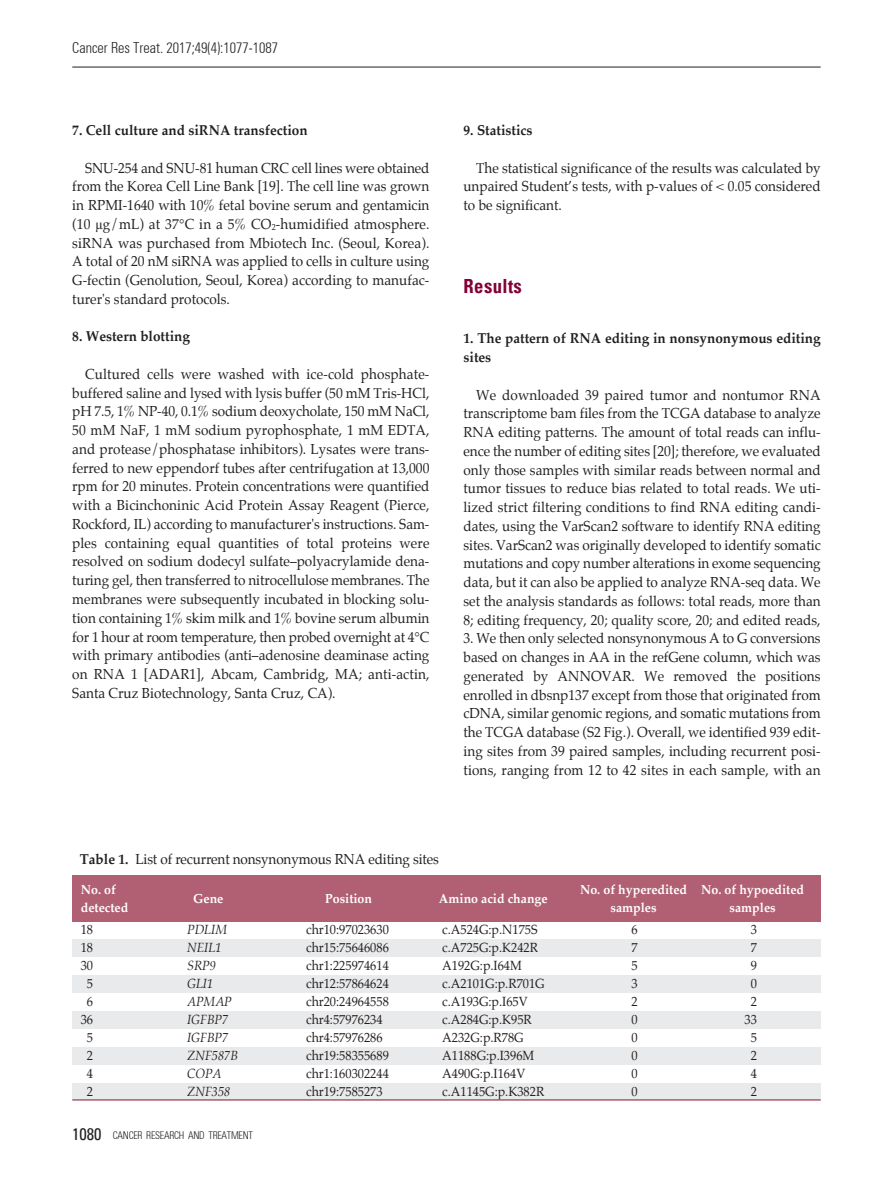
<style>
.page{position:relative;width:893px;height:1191px;background:#fff}
.page>*{position:absolute;margin:0;border:0;box-sizing:border-box;transform-origin:0 0}
.t1{font:700 condensed 19.5px "Univers";letter-spacing:.025em;color:#840037;scale:.95 1}
.t2{font:300 condensed 15px "Univers";color:#231f20;scale:.95 1}
.t3{font:14.25px/18.8px "Palatino";color:#231f20;text-align:justify;scale:.95 1}
.t4{font:700 14.25px/18.8px "Palatino";color:#231f20;scale:.95 1}
.t5{font:13.05px "Palatino";color:#231f20;scale:.95 1}
.t6{font:700 13.05px "Palatino";color:#fff;scale:.95 1}
.t7{font:italic 13.05px "Palatino";color:#231f20;scale:.95 1}
.t8{font:300 condensed 10.5px "Univers";letter-spacing:-.025em;color:#231f20;scale:.95 1}
.s1{font-family:"Times New Roman"}
.s2{font-size:8.55px}
.s3{font-weight:700}
.s4{font-weight:400;font-size:16.5px}
</style>
<div class="page">
<hr style="left:72px;top:67px;width:749px;height:1px;background:#231f20">
<div style="left:72px;top:874px;width:749px;height:47px;background:#b06072"></div>
<div style="left:72px;top:939px;width:749px;height:17px;background:#e9eaeb"></div>
<div style="left:72px;top:975px;width:749px;height:17px;background:#e9eaeb"></div>
<div style="left:72px;top:1011px;width:749px;height:17px;background:#e9eaeb"></div>
<div style="left:72px;top:1047px;width:749px;height:17px;background:#e9eaeb"></div>
<div style="left:72px;top:1083px;width:749px;height:17px;background:#e9eaeb"></div>
<hr style="left:72px;top:1099px;width:749px;height:1px;background:#b06072">
<p class="t2" style="left:72px;top:39px;width:218px">Cancer Res Treat. 2017;49(4):1077-1087</p>
<p class="t4" style="left:72px;top:122px;width:249px">7. Cell culture and siRNA transfection</p>
<p class="t3" style="left:72px;top:159px;width:377px;text-indent:13px">SNU-254 and SNU-81 human CRC cell lines were obtained from the Korea Cell Line Bank [19]. The cell line was grown in RPMI-1640 with 10% fetal bovine serum and gentamicin (10 <span class="s1">µ</span>g/mL) at 37°C in a 5% CO<span class="s2">2</span>-humidified atmosphere. siRNA was purchased from Mbiotech Inc. (Seoul, Korea).<br>A total of 20 nM siRNA was applied to cells in culture using G-fectin (Genolution, Seoul, Korea) according to manufac&shy;turer's standard protocols.</p>
<p class="t4" style="left:72px;top:328px;width:125px">8. Western blotting</p>
<p class="t3" style="left:72px;top:366px;width:377px;text-indent:13px">Cultured cells were washed with ice-cold phosphate&shy;buffered saline and lysed with lysis buffer (50 mM Tris-HCl, pH 7.5, 1% NP-40, 0.1% sodium deoxycholate, 150 mM NaCl, 50 mM NaF, 1 mM sodium pyrophosphate, 1 mM EDTA, and protease/phosphatase inhibitors). Lysates were trans&shy;ferred to new eppendorf tubes after centrifugation at 13,000 rpm for 20 minutes. Protein concentrations were quantified with a Bicinchoninic Acid Protein Assay Reagent (Pierce, Rockford, IL) according to manufacturer's instructions. Sam&shy;ples containing equal quantities of total proteins were resolved on sodium dodecyl sulfate–polyacrylamide dena&shy;turing gel, then transferred to nitrocellulose membranes. The membranes were subsequently incubated in blocking solu&shy;tion containing 1% skim milk and 1% bovine serum albumin for 1 hour at room temperature, then probed overnight at 4°C with primary antibodies (anti–adenosine deaminase acting on RNA 1 [ADAR1], Abcam, Cambridg, MA; anti-actin, Santa Cruz Biotechnology, Santa Cruz, CA).</p>
<p class="t4" style="left:463px;top:122px;width:74px">9. Statistics</p>
<p class="t3" style="left:463px;top:159px;width:377px;text-indent:13px">The statistical significance of the results was calculated by unpaired Student’s tests, with p-values of &lt; 0.05 considered to be significant.</p>
<h1 class="t1" style="left:463px;top:274px;width:63px">Results</h1>
<p class="t4" style="left:463px;top:330px;width:377px">1. The pattern of RNA editing in nonsynonymous editing sites</p>
<p class="t3" style="left:463px;top:386px;width:377px;text-indent:13px">We downloaded 39 paired tumor and nontumor RNA transcriptome bam files from the TCGA database to analyze RNA editing patterns. The amount of total reads can influ&shy;ence the number of editing sites [20]; therefore, we evaluated only those samples with similar reads between normal and tumor tissues to reduce bias related to total reads. We uti&shy;lized strict filtering conditions to find RNA editing candi&shy;dates, using the VarScan2 software to identify RNA editing sites. VarScan2 was originally developed to identify somatic mutations and copy number alterations in exome sequencing data, but it can also be applied to analyze RNA-seq data. We set the analysis standards as follows: total reads, more than 8; editing frequency, 20; quality score, 20; and edited reads,</p>
<p class="t3" style="left:463px;top:630px;width:377px">3. We then only selected nonsynonymous A to G conversions based on changes in AA in the refGene column, which was generated by ANNOVAR. We removed the positions enrolled in dbsnp137 except from those that originated from cDNA, similar genomic regions, and somatic mutations from the TCGA database (S2 Fig.). Overall, we identified 939 edit&shy;ing sites from 39 paired samples, including recurrent posi&shy;tions, ranging from 12 to 42 sites in each sample, with an</p>
<p class="t3" style="left:80px;top:851px;width:380px"><span class="s3">Table 1.</span> List of recurrent nonsynonymous RNA editing sites</p>
<p class="t6" style="left:81px;top:882px;width:38px">No. of</p>
<p class="t6" style="left:580px;top:882px;width:237px">No. of hyperedited No. of hypoedited</p>
<p class="t6" style="left:193px;top:891px;width:33px">Gene</p>
<p class="t6" style="left:325px;top:891px;width:51px">Position</p>
<p class="t6" style="left:439px;top:891px;width:116px">Amino acid change</p>
<p class="t6" style="left:81px;top:900px;width:52px">detected</p>
<p class="t6" style="left:610px;top:900px;width:50px">samples</p>
<p class="t6" style="left:730px;top:900px;width:50px">samples</p>
<p class="t5" style="left:81px;top:923px;width:15px">18</p>
<p class="t7" style="left:187px;top:923px;width:44px">PDLIM</p>
<p class="t5" style="left:306px;top:923px;width:89px">chr10:97023630</p>
<p class="t5" style="left:442px;top:923px;width:102px">c.A524G:p.N175S</p>
<p class="t5" style="left:632px;top:923px;width:8px">6</p>
<p class="t5" style="left:751px;top:923px;width:8px">3</p>
<p class="t5" style="left:81px;top:941px;width:15px">18</p>
<p class="t7" style="left:187px;top:941px;width:38px">NEIL1</p>
<p class="t5" style="left:306px;top:941px;width:89px">chr15:75646086</p>
<p class="t5" style="left:442px;top:941px;width:102px">c.A725G:p.K242R</p>
<p class="t5" style="left:632px;top:941px;width:8px">7</p>
<p class="t5" style="left:751px;top:941px;width:8px">7</p>
<p class="t5" style="left:81px;top:959px;width:15px">30</p>
<p class="t7" style="left:187px;top:959px;width:32px">SRP9</p>
<p class="t5" style="left:306px;top:959px;width:89px">chr1:225974614</p>
<p class="t5" style="left:442px;top:959px;width:85px">A192G:p.I64M</p>
<p class="t5" style="left:632px;top:959px;width:8px">5</p>
<p class="t5" style="left:751px;top:959px;width:8px">9</p>
<p class="t5" style="left:87px;top:977px;width:8px">5</p>
<p class="t7" style="left:187px;top:977px;width:29px">GLI1</p>
<p class="t5" style="left:306px;top:977px;width:89px">chr12:57864624</p>
<p class="t5" style="left:442px;top:977px;width:109px">c.A2101G:p.R701G</p>
<p class="t5" style="left:632px;top:977px;width:8px">3</p>
<p class="t5" style="left:751px;top:977px;width:8px">0</p>
<p class="t5" style="left:87px;top:995px;width:8px">6</p>
<p class="t7" style="left:187px;top:995px;width:49px">APMAP</p>
<p class="t5" style="left:306px;top:995px;width:89px">chr20:24964558</p>
<p class="t5" style="left:442px;top:995px;width:91px">c.A193G:p.I65V</p>
<p class="t5" style="left:632px;top:995px;width:8px">2</p>
<p class="t5" style="left:751px;top:995px;width:8px">2</p>
<p class="t5" style="left:81px;top:1013px;width:15px">36</p>
<p class="t7" style="left:187px;top:1013px;width:45px">IGFBP7</p>
<p class="t5" style="left:306px;top:1013px;width:82px">chr4:57976234</p>
<p class="t5" style="left:442px;top:1013px;width:96px">c.A284G:p.K95R</p>
<p class="t5" style="left:632px;top:1013px;width:8px">0</p>
<p class="t5" style="left:744px;top:1013px;width:15px">33</p>
<p class="t5" style="left:87px;top:1031px;width:8px">5</p>
<p class="t7" style="left:187px;top:1031px;width:45px">IGFBP7</p>
<p class="t5" style="left:306px;top:1031px;width:82px">chr4:57976286</p>
<p class="t5" style="left:442px;top:1031px;width:87px">A232G:p.R78G</p>
<p class="t5" style="left:632px;top:1031px;width:8px">0</p>
<p class="t5" style="left:751px;top:1031px;width:8px">5</p>
<p class="t5" style="left:87px;top:1049px;width:8px">2</p>
<p class="t7" style="left:187px;top:1049px;width:55px">ZNF587B</p>
<p class="t5" style="left:306px;top:1049px;width:89px">chr19:58355689</p>
<p class="t5" style="left:442px;top:1049px;width:98px">A1188G:p.I396M</p>
<p class="t5" style="left:632px;top:1049px;width:8px">0</p>
<p class="t5" style="left:751px;top:1049px;width:8px">2</p>
<p class="t5" style="left:87px;top:1067px;width:8px">4</p>
<p class="t7" style="left:187px;top:1067px;width:38px">COPA</p>
<p class="t5" style="left:306px;top:1067px;width:89px">chr1:160302244</p>
<p class="t5" style="left:442px;top:1067px;width:89px">A490G:p.I164V</p>
<p class="t5" style="left:632px;top:1067px;width:8px">0</p>
<p class="t5" style="left:751px;top:1067px;width:8px">4</p>
<p class="t5" style="left:87px;top:1085px;width:8px">2</p>
<p class="t7" style="left:187px;top:1085px;width:47px">ZNF358</p>
<p class="t5" style="left:306px;top:1085px;width:82px">chr19:7585273</p>
<p class="t5" style="left:442px;top:1085px;width:109px">c.A1145G:p.K382R</p>
<p class="t5" style="left:632px;top:1085px;width:8px">0</p>
<p class="t5" style="left:751px;top:1085px;width:8px">2</p>
<p class="t8" style="left:72px;top:1129px;width:192px"><span class="s4">1080</span> CANCER RESEARCH AND TREATMENT</p>
</div>
